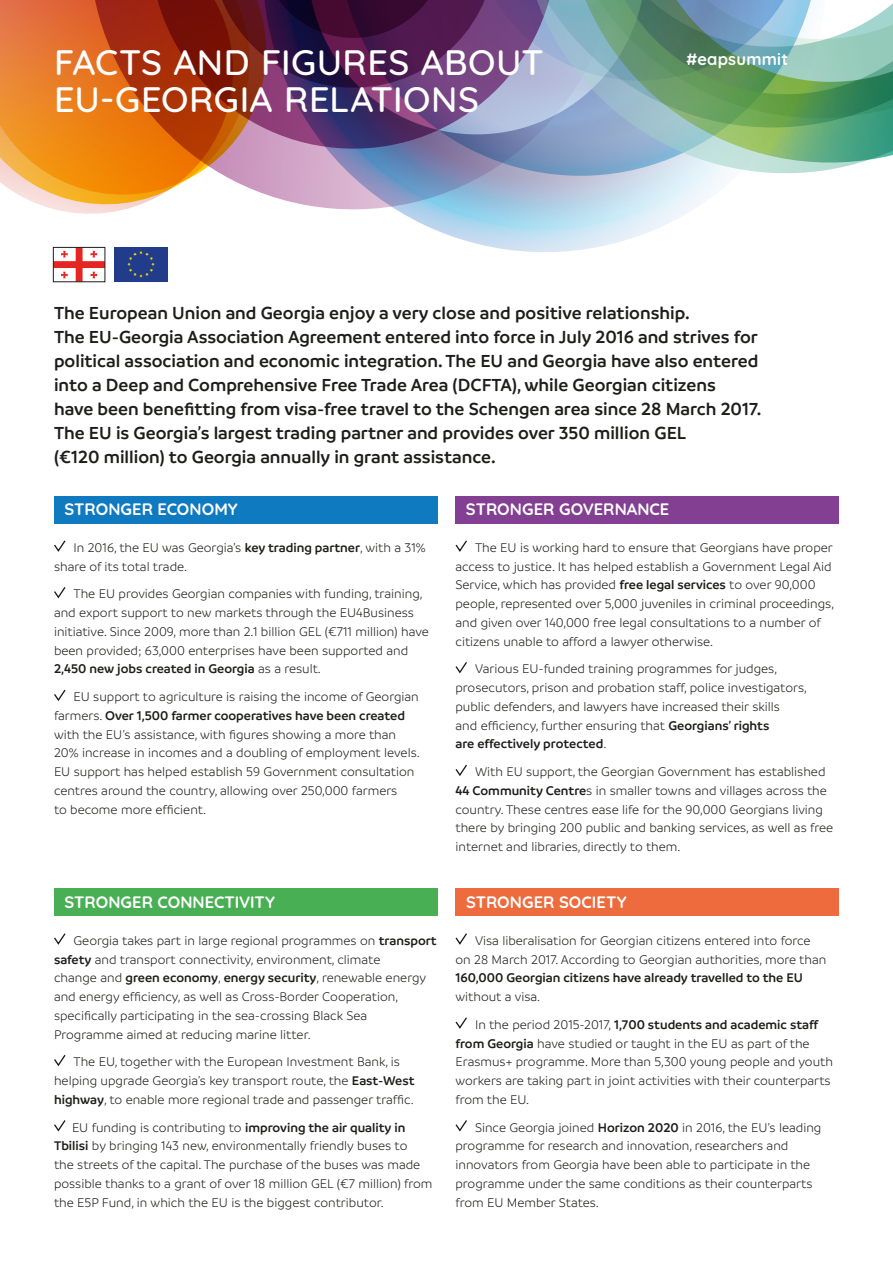
<style>
.page{position:relative;width:893px;height:1263px;background:#fff}
.page>*{position:absolute;margin:0;border:0;box-sizing:border-box;transform-origin:0 0}
.t1{font:500 36px/37.5px "Quicksand";letter-spacing:.01em;color:#fff}
.texte_courant_long{font:600 18.75px/24px "Branding";color:#1d1d1b}
.TITLE_-_body{font:700 16.5px "Quicksand";letter-spacing:.005em;color:#fff}
.texte_courant_long-2{font:300 13.5px/18.8px "Branding";color:#1d1d1b}
.s1{font-weight:600}
</style>
<div class="page">
<svg style="left:0;top:0;width:79px;height:213px;background:#ec9245"></svg>
<svg style="left:79px;top:0;width:144px;height:214px;background:#e3853a"></svg>
<svg style="left:142px;top:0;width:81px;height:157px;background:#a73305"></svg>
<svg style="left:223px;top:104px;width:467px;height:148px"></svg>
<svg style="left:304px;top:104px;width:179px;height:105px;background:#7d77a6"></svg>
<svg style="left:205px;top:0;width:265px;height:104px;background:#551e43"></svg>
<svg style="left:483px;top:165px;width:221px;height:46px;background:#b5cadf"></svg>
<svg style="left:527px;top:165px;width:323px;height:35px"></svg>
<svg style="left:470px;top:0;width:423px;height:165px;background:#81a5a2"></svg>
<div style="left:115px;top:247px;width:52px;height:35px;background:#203c8a"></div>
<div style="left:54px;top:496px;width:383px;height:27px;background:#0f7abf"></div>
<div style="left:455px;top:496px;width:384px;height:27px;background:#833f91"></div>
<svg style="left:54px;top:540px;width:12px;height:12px"></svg>
<svg style="left:54px;top:587px;width:12px;height:12px"></svg>
<svg style="left:54px;top:689px;width:12px;height:12px"></svg>
<svg style="left:455px;top:540px;width:12px;height:12px"></svg>
<svg style="left:455px;top:662px;width:12px;height:12px"></svg>
<svg style="left:455px;top:765px;width:12px;height:11px"></svg>
<div style="left:455px;top:888px;width:384px;height:27px;background:#ed6b3d"></div>
<div style="left:54px;top:888px;width:383px;height:27px;background:#49af54"></div>
<svg style="left:54px;top:933px;width:12px;height:12px"></svg>
<svg style="left:54px;top:1055px;width:12px;height:12px"></svg>
<svg style="left:54px;top:1120px;width:12px;height:12px"></svg>
<svg style="left:455px;top:933px;width:12px;height:12px"></svg>
<svg style="left:455px;top:1017px;width:12px;height:12px"></svg>
<svg style="left:455px;top:1120px;width:12px;height:12px"></svg>
<svg style="left:55px;top:249px;width:48px;height:31px"></svg>
<div style="left:53px;top:247px;width:52px;height:35px;border:1px solid #1d1d1b"></div>
<p class="t1" style="left:54px;top:40px;width:491px">FACTS AND FIGURES ABOUT<br>EU-GEORGIA RELATIONS</p>
<p class="TITLE_-_body" style="left:686px;top:46px;width:104px">#eapsummit</p>
<p class="texte_courant_long" style="left:54px;top:301px;width:709px">The European Union and Georgia enjoy a very close and positive relationship.<br>The EU-Georgia Association Agreement entered into force in July 2016 and strives for political association and economic integration. The EU and Georgia have also entered into a Deep and Comprehensive Free Trade Area (DCFTA), while Georgian citizens<br>have been benefitting from visa-free travel to the Schengen area since 28 March 2017.<br>The EU is Georgia’s largest trading partner and provides over 350 million GEL<br>(€120 million) to Georgia annually in grant assistance.</p>
<p class="TITLE_-_body" style="left:64px;top:496px;width:175px">STRONGER ECONOMY</p>
<p class="texte_courant_long-2" style="left:54px;top:538px;width:373px;text-indent:19px">In 2016, the EU was Georgia’s <span class="s1">key trading partner</span>, with a 31% share of its total trade.</p>
<p class="texte_courant_long-2" style="left:54px;top:585px;width:376px;text-indent:19px">The EU provides Georgian companies with funding, training, and export support to new markets through the EU4Business initiative. Since 2009, more than 2.1 billion GEL (€711 million) have been provided; 63,000 enterprises have been supported and <span class="s1">2,450 new jobs created in Georgia</span> as a result.</p>
<p class="texte_courant_long-2" style="left:54px;top:687px;width:367px;text-indent:19px">EU support to agriculture is raising the income of Georgian farmers. <span class="s1">Over 1,500 farmer cooperatives have been created </span>with the EU’s assistance, with figures showing a more than 20% increase in incomes and a doubling of employment levels.<br>EU support has helped establish 59 Government consultation centres around the country, allowing over 250,000 farmers<br>to become more efficient.</p>
<p class="TITLE_-_body" style="left:64px;top:888px;width:212px">STRONGER CONNECTIVITY</p>
<p class="texte_courant_long-2" style="left:54px;top:931px;width:384px;text-indent:19px">Georgia takes part in large regional programmes on <span class="s1">transport safety</span> and transport connectivity, environment, climate<br>change and <span class="s1">green economy</span>, <span class="s1">energy security</span>, renewable energy and energy efficiency, as well as Cross-Border Cooperation, specifically participating in the sea-crossing Black Sea Programme aimed at reducing marine litter.</p>
<p class="texte_courant_long-2" style="left:54px;top:1053px;width:362px;text-align:center">The EU, together with the European Investment Bank, is helping upgrade Georgia’s key transport route, the <span class="s1">East-West highway</span>, to enable more regional trade and passenger traffic.</p>
<p class="texte_courant_long-2" style="left:54px;top:1118px;width:380px;text-indent:18px">EU funding is contributing to <span class="s1">improving the air quality in Tbilisi</span> by bringing 143 new, environmentally friendly buses to<br>the streets of the capital. The purchase of the buses was made possible thanks to a grant of over 18 million GEL (€7 million) from the E5P Fund, in which the EU is the biggest contributor.</p>
<p class="TITLE_-_body" style="left:466px;top:496px;width:205px">STRONGER GOVERNANCE</p>
<p class="texte_courant_long-2" style="left:455px;top:538px;width:380px;text-indent:20px">The EU is working hard to ensure that Georgians have proper access to justice. It has helped establish a Government Legal Aid Service, which has provided <span class="s1">free legal services</span> to over 90,000 people, represented over 5,000 juveniles in criminal proceedings, and given over 140,000 free legal consultations to a number of citizens unable to afford a lawyer otherwise.</p>
<p class="texte_courant_long-2" style="left:455px;top:660px;width:353px;text-indent:19px">Various EU-funded training programmes for judges, prosecutors, prison and probation staff, police investigators, public defenders, and lawyers have increased their skills<br>and efficiency, further ensuring that <span class="s1">Georgians’ rights<br>are effectively protected</span>.</p>
<p class="texte_courant_long-2" style="left:455px;top:762px;width:379px;text-indent:19px">With EU support, the Georgian Government has established <span class="s1">44 Community Centre</span>s in smaller towns and villages across the country. These centres ease life for the 90,000 Georgians living there by bringing 200 public and banking services, as well as free internet and libraries, directly to them.</p>
<p class="TITLE_-_body" style="left:466px;top:888px;width:162px">STRONGER SOCIETY</p>
<p class="texte_courant_long-2" style="left:455px;top:931px;width:372px;text-indent:19px">Visa liberalisation for Georgian citizens entered into force on 28 March 2017. According to Georgian authorities, more than <span class="s1">160,000 Georgian citizens have already travelled to the EU </span>without a visa.</p>
<p class="texte_courant_long-2" style="left:455px;top:1015px;width:379px;text-indent:19px">In the period 2015-2017, <span class="s1">1,700 students and academic staff from Georgia</span> have studied or taught in the EU as part of the Erasmus+ programme. More than 5,300 young people and youth workers are taking part in joint activities with their counterparts from the EU.</p>
<p class="texte_courant_long-2" style="left:455px;top:1118px;width:367px;text-indent:19px">Since Georgia joined <span class="s1">Horizon 2020</span> in 2016, the EU’s leading programme for research and innovation, researchers and innovators from Georgia have been able to participate in the programme under the same conditions as their counterparts from EU Member States.</p>
</div>
